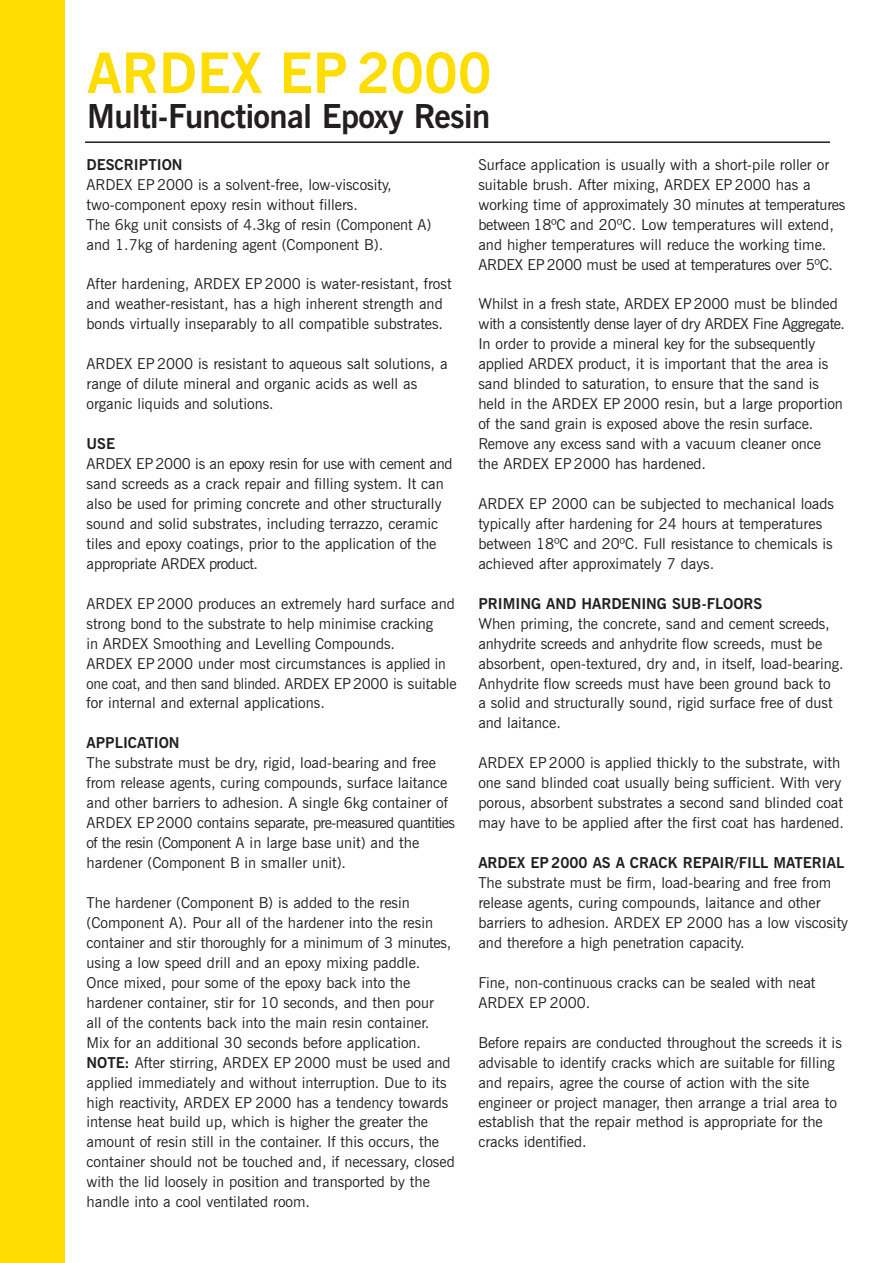
<style>
.page{position:relative;width:893px;height:1263px;background:#fff}
.page>*{position:absolute;margin:0;border:0;box-sizing:border-box;transform-origin:0 0}
.t1{font:700 55.65px "News Gothic BT";color:#fd0}
.t2{font:700 33px "News Gothic BT";letter-spacing:-.02em;color:#231f20}
.t3{font:15px/20px "News Gothic BT";color:#231f20}
.t4{font:700 15px "News Gothic BT";color:#231f20}
.s1{font-weight:700}
</style>
<div class="page">
<div style="left:0;top:0;width:64px;height:1263px;background:#fd0"></div>
<hr style="left:85px;top:141px;width:745px;height:2px;background:#231f20">
<h1 class="t1" style="left:87px;top:53px;width:406px">ARDEX EP2000</h1>
<h2 class="t2" style="left:87px;top:104px;width:404px">Multi-Functional Epoxy Resin</h2>
<p class="t4" style="left:87px;top:159px;width:98px">DESCRIPTION</p>
<p class="t3" style="left:87px;top:176px;width:346px">ARDEX EP2000 is a solvent-free, low-viscosity, two-component epoxy resin without fillers.<br>The 6kg unit consists of 4.3kg of resin (Component A) and 1.7kg of hardening agent (Component B).</p>
<p class="t3" style="left:87px;top:275px;width:367px">After hardening, ARDEX EP 2000 is water-resistant, frost and weather-resistant, has a high inherent strength and bonds virtually inseparably to all compatible substrates.</p>
<p class="t3" style="left:87px;top:355px;width:363px">ARDEX EP 2000 is resistant to aqueous salt solutions, a range of dilute mineral and organic acids as well as organic liquids and solutions.</p>
<p class="t4" style="left:87px;top:438px;width:30px">USE</p>
<p class="t3" style="left:87px;top:455px;width:368px">ARDEX EP2000 is an epoxy resin for use with cement and sand screeds as a crack repair and filling system. It can also be used for priming concrete and other structurally sound and solid substrates, including terrazzo, ceramic tiles and epoxy coatings, prior to the application of the appropriate ARDEX product.</p>
<p class="t3" style="left:87px;top:595px;width:372px">ARDEX EP2000 produces an extremely hard surface and strong bond to the substrate to help minimise cracking<br>in ARDEX Smoothing and Levelling Compounds.<br>ARDEX EP 2000 under most circumstances is applied in one coat, and then sand blinded. ARDEX EP2000 is suitable for internal and external applications.</p>
<p class="t4" style="left:87px;top:737px;width:95px">APPLICATION</p>
<p class="t3" style="left:87px;top:754px;width:370px">The substrate must be dry, rigid, load-bearing and free from release agents, curing compounds, surface laitance and other barriers to adhesion. A single 6kg container of ARDEX EP 2000 contains separate, pre-measured quantities of the resin (Component A in large base unit) and the hardener (Component B in smaller unit).</p>
<p class="t3" style="left:87px;top:894px;width:370px">The hardener (Component B) is added to the resin (Component A). Pour all of the hardener into the resin container and stir thoroughly for a minimum of 3 minutes, using a low speed drill and an epoxy mixing paddle.<br>Once mixed, pour some of the epoxy back into the hardener container, stir for 10 seconds, and then pour<br>all of the contents back into the main resin container.<br>Mix for an additional 30 seconds before application.<br><span class="s1">NOTE:</span> After stirring, ARDEX EP 2000 must be used and applied immediately and without interruption. Due to its high reactivity, ARDEX EP 2000 has a tendency towards intense heat build up, which is higher the greater the amount of resin still in the container. If this occurs, the container should not be touched and, if necessary, closed with the lid loosely in position and transported by the handle into a cool ventilated room.</p>
<p class="t3" style="left:478px;top:156px;width:368px">Surface application is usually with a short-pile roller or suitable brush. After mixing, ARDEX EP 2000 has a working time of approximately 30 minutes at temperatures between 18ºC and 20ºC. Low temperatures will extend, and higher temperatures will reduce the working time.<br>ARDEX EP2000 must be used at temperatures over 5ºC.</p>
<p class="t3" style="left:478px;top:295px;width:368px">Whilst in a fresh state, ARDEX EP2000 must be blinded with a consistently dense layer of dry ARDEX Fine Aggregate.<br>In order to provide a mineral key for the subsequently applied ARDEX product, it is important that the area is sand blinded to saturation, to ensure that the sand is held in the ARDEX EP 2000 resin, but a large proportion of the sand grain is exposed above the resin surface.<br>Remove any excess sand with a vacuum cleaner once<br>the ARDEX EP2000 has hardened.</p>
<p class="t3" style="left:478px;top:495px;width:357px">ARDEX EP 2000 can be subjected to mechanical loads typically after hardening for 24 hours at temperatures between 18ºC and 20ºC. Full resistance to chemicals is achieved after approximately 7 days.</p>
<p class="t4" style="left:478px;top:598px;width:285px">PRIMING AND HARDENING SUB-FLOORS</p>
<p class="t3" style="left:478px;top:615px;width:367px">When priming, the concrete, sand and cement screeds, anhydrite screeds and anhydrite flow screeds, must be absorbent, open-textured, dry and, in itself, load-bearing.<br>Anhydrite flow screeds must have been ground back to<br>a solid and structurally sound, rigid surface free of dust and laitance.</p>
<p class="t3" style="left:478px;top:754px;width:367px">ARDEX EP 2000 is applied thickly to the substrate, with one sand blinded coat usually being sufficient. With very porous, absorbent substrates a second sand blinded coat may have to be applied after the first coat has hardened.</p>
<p class="t4" style="left:478px;top:857px;width:367px">ARDEX EP 2000 AS A CRACK REPAIR/FILL MATERIAL</p>
<p class="t3" style="left:478px;top:874px;width:371px">The substrate must be firm, load-bearing and free from release agents, curing compounds, laitance and other barriers to adhesion. ARDEX EP 2000 has a low viscosity and therefore a high penetration capacity.</p>
<p class="t3" style="left:478px;top:974px;width:339px">Fine, non-continuous cracks can be sealed with neat<br>ARDEX EP 2000.</p>
<p class="t3" style="left:478px;top:1034px;width:365px">Before repairs are conducted throughout the screeds it is advisable to identify cracks which are suitable for filling and repairs, agree the course of action with the site engineer or project manager, then arrange a trial area to establish that the repair method is appropriate for the cracks identified.</p>
</div>
